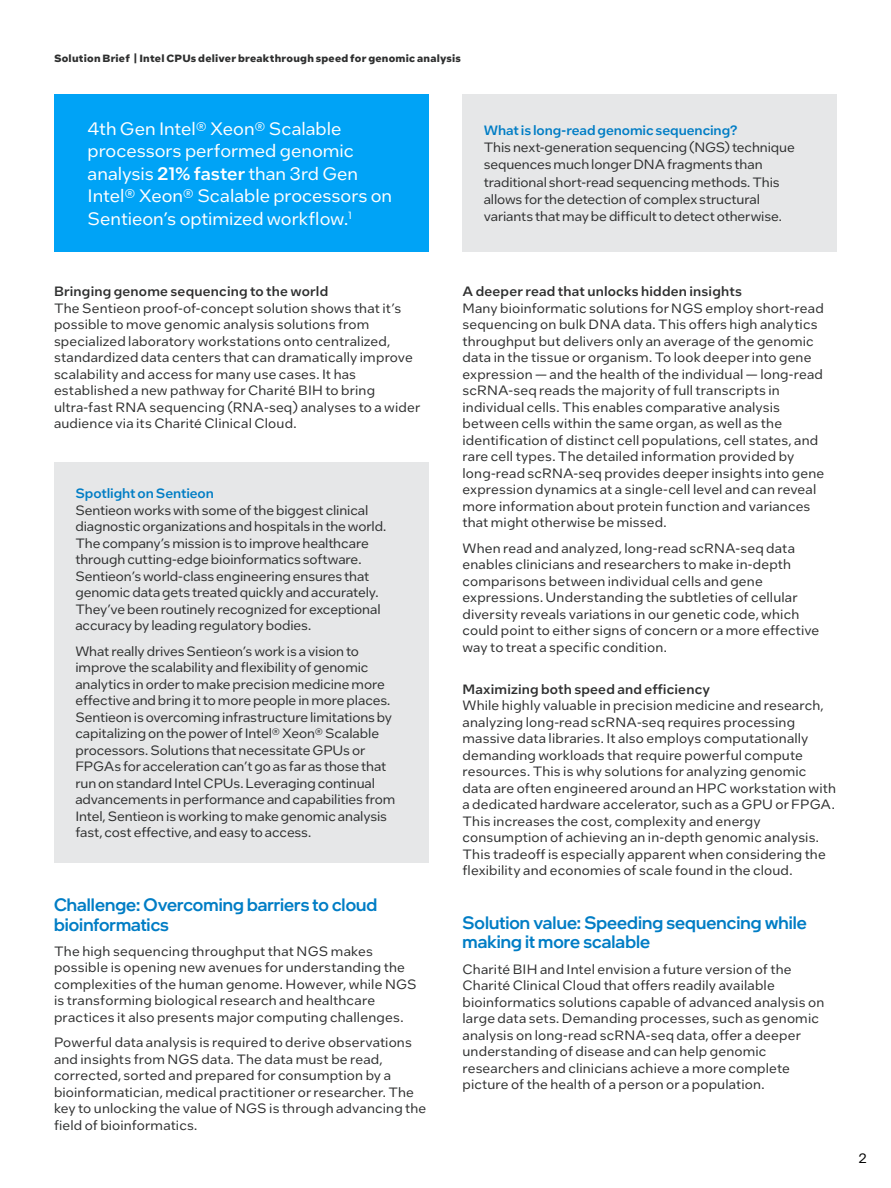
<style>
.page{position:relative;width:891px;height:1188px;background:#fff}
.page>*{position:absolute;margin:0;border:0;box-sizing:border-box;transform-origin:0 0}
.MainCopy___Caption{font:18px/22.5px "Intel One Text";color:#fff}
.CopyHeaderBlue{font:500 18px/19.5px "Intel One Display";letter-spacing:.005em;color:#007dc5}
.MainCopy___Caption-2{font:13.5px/16.5px "Intel One Text";letter-spacing:.01em;color:#2e2f2f}
.MainCopy___Caption-3{font:13.5px/16.5px "Intel One Text";letter-spacing:-.01em;color:#2e2f2f}
.t1{font:13.5px "Intel One Text";color:#000}
.Document_Header{font:700 10.5px "Intel One Text";letter-spacing:.02em;color:#2e2f2f}
.s1{font-weight:500}
.s2{font-weight:500;color:#007dc5}
</style>
<div class="page">
<div style="left:54px;top:94px;width:374px;height:158px;background:#00a3f6"></div>
<div style="left:54px;top:462px;width:375px;height:401px;background:#e6e7e8"></div>
<div style="left:463px;top:94px;width:374px;height:158px;background:#e6e7e8"></div>
<p class="Document_Header" style="left:54px;top:51px;width:409px">Solution Brief | Intel CPUs deliver breakthrough speed for genomic analysis</p>
<p class="MainCopy___Caption" style="left:88px;top:117px;width:306px">4th Gen Intel® Xeon® Scalable processors performed genomic analysis <span class="s1">21% faster</span> than 3rd Gen<br>Intel® Xeon® Scalable processors on<br>Sentieon’s optimized workflow.<sup>1</sup></p>
<p class="MainCopy___Caption-3" style="left:484px;top:121px;width:313px;line-height:17.2px"><span class="s2">What is long-read genomic sequencing?<br></span>This next-generation sequencing (NGS) technique sequences much longer DNA fragments than traditional short-read sequencing methods. This allows for the detection of complex structural variants that may be difficult to detect otherwise.</p>
<p class="MainCopy___Caption-2" style="left:54px;top:283px;width:368px"><span class="s1">Bringing genome sequencing to the world<br></span>The Sentieon proof-of-concept solution shows that it’s possible to move genomic analysis solutions from specialized laboratory workstations onto centralized, standardized data centers that can dramatically improve scalability and access for many use cases. It has established a new pathway for Charité BIH to bring ultra-fast RNA sequencing (RNA-seq) analyses to a wider audience via its Charité Clinical Cloud.</p>
<p class="MainCopy___Caption-3" style="left:75px;top:485px;width:312px"><span class="s2">Spotlight on Sentieon<br></span>Sentieon works with some of the biggest clinical diagnostic organizations and hospitals in the world.<br>The company’s mission is to improve healthcare through cutting-edge bioinformatics software.<br>Sentieon’s world-class engineering ensures that genomic data gets treated quickly and accurately.<br>They’ve been routinely recognized for exceptional accuracy by leading regulatory bodies.</p>
<p class="MainCopy___Caption-3" style="left:75px;top:642px;width:322px">What really drives Sentieon’s work is a vision to improve the scalability and flexibility of genomic analytics in order to make precision medicine more effective and bring it to more people in more places.<br>Sentieon is overcoming infrastructure limitations by capitalizing on the power of Intel® Xeon® Scalable processors. Solutions that necessitate GPUs or FPGAs for acceleration can’t go as far as those that run on standard Intel CPUs. Leveraging continual advancements in performance and capabilities from Intel, Sentieon is working to make genomic analysis fast, cost effective, and easy to access.</p>
<p class="CopyHeaderBlue" style="left:54px;top:895px;width:325px">Challenge: Overcoming barriers to cloud bioinformatics</p>
<p class="MainCopy___Caption-2" style="left:54px;top:942px;width:364px">The high sequencing throughput that NGS makes possible is opening new avenues for understanding the complexities of the human genome. However, while NGS is transforming biological research and healthcare practices it also presents major computing challenges.</p>
<p class="MainCopy___Caption-2" style="left:54px;top:1034px;width:374px">Powerful data analysis is required to derive observations and insights from NGS data. The data must be read, corrected, sorted and prepared for consumption by a bioinformatician, medical practitioner or researcher. The key to unlocking the value of NGS is through advancing the field of bioinformatics.</p>
<p class="MainCopy___Caption-2" style="left:463px;top:283px;width:363px"><span class="s1">A deeper read that unlocks hidden insights<br></span>Many bioinformatic solutions for NGS employ short-read sequencing on bulk DNA data. This offers high analytics throughput but delivers only an average of the genomic data in the tissue or organism. To look deeper into gene expression — and the health of the individual — long-read scRNA-seq reads the majority of full transcripts in individual cells. This enables comparative analysis between cells within the same organ, as well as the identification of distinct cell populations, cell states, and rare cell types. The detailed information provided by long-read scRNA-seq provides deeper insights into gene expression dynamics at a single-cell level and can reveal more information about protein function and variances that might otherwise be missed.</p>
<p class="MainCopy___Caption-2" style="left:463px;top:539px;width:358px">When read and analyzed, long-read scRNA-seq data enables clinicians and researchers to make in-depth comparisons between individual cells and gene expressions. Understanding the subtleties of cellular diversity reveals variations in our genetic code, which could point to either signs of concern or a more effective way to treat a specific condition.</p>
<p class="MainCopy___Caption-2" style="left:463px;top:680px;width:375px"><span class="s1">Maximizing both speed and efficiency<br></span>While highly valuable in precision medicine and research, analyzing long-read scRNA-seq requires processing massive data libraries. It also employs computationally demanding workloads that require powerful compute resources. This is why solutions for analyzing genomic data are often engineered around an HPC workstation with a dedicated hardware accelerator, such as a GPU or FPGA.<br>This increases the cost, complexity and energy consumption of achieving an in-depth genomic analysis.<br>This tradeoff is especially apparent when considering the flexibility and economies of scale found in the cloud.</p>
<p class="CopyHeaderBlue" style="left:463px;top:912px;width:346px">Solution value: Speeding sequencing while making it more scalable</p>
<p class="MainCopy___Caption-2" style="left:463px;top:960px;width:363px">Charité BIH and Intel envision a future version of the Charité Clinical Cloud that offers readily available bioinformatics solutions capable of advanced analysis on large data sets. Demanding processes, such as genomic analysis on long-read scRNA-seq data, offer a deeper understanding of disease and can help genomic researchers and clinicians achieve a more complete picture of the health of a person or a population.</p>
<p class="t1" style="left:858px;top:1150px;width:10px">2</p>
</div>
